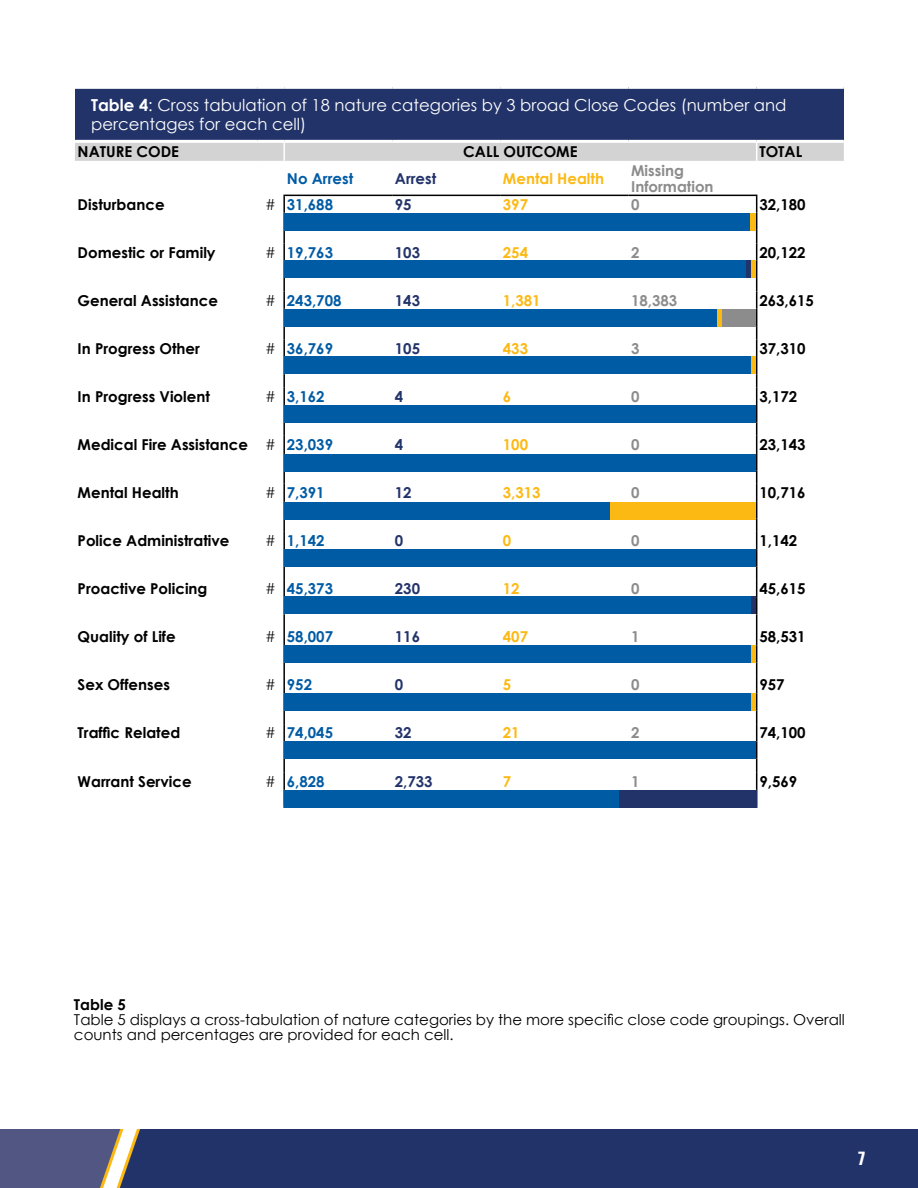
<style>
.page{position:relative;width:918px;height:1188px;background:#fff}
.page>*{position:absolute;margin:0;border:0;box-sizing:border-box;transform-origin:0 0}
.t1{font:16.5px/19.5px "Century Gothic";color:#fff}
.t2{font:700 16.5px "Oswald";color:#fff}
.t3{font:700 15px "Century Gothic";color:#000}
.t4{font:15px/15px "Century Gothic";color:#000}
.t5{font:700 15px "Century Gothic";color:#005ba5}
.t6{font:700 15px "Century Gothic";color:#fdb913}
.t7{font:700 15px "Century Gothic";color:#22336a}
.t8{font:700 15px/16.5px "Century Gothic";color:#8c8c8c}
.s1{font-weight:700}
.s2{font-weight:400;font-style:italic;color:#000}
.s3{font-weight:400;font-style:italic}
.s4{color:#005ba5}
</style>
<div class="page">
<div style="left:120px;top:1129px;width:798px;height:59px;background:#22336a"></div>
<div style="left:0;top:1129px;width:120px;height:59px;background:#525683"></div>
<svg style="left:100px;top:1129px;width:40px;height:59px"></svg>
<div style="left:75px;top:87px;width:769px;height:54px;background:#22336a"></div>
<hr style="left:75px;top:86px;width:182px;height:3px;background:#fff">
<hr style="left:257px;top:86px;width:27px;height:3px;background:#fff">
<hr style="left:284px;top:86px;width:108px;height:3px;background:#fff">
<hr style="left:392px;top:86px;width:108px;height:3px;background:#fff">
<hr style="left:500px;top:86px;width:128px;height:3px;background:#fff">
<hr style="left:628px;top:86px;width:129px;height:3px;background:#fff">
<hr style="left:757px;top:86px;width:87px;height:3px;background:#fff">
<hr style="left:75px;top:140px;width:182px;height:3px;background:#fff">
<hr style="left:257px;top:140px;width:27px;height:3px;background:#fff">
<hr style="left:284px;top:140px;width:108px;height:3px;background:#fff">
<hr style="left:392px;top:140px;width:108px;height:3px;background:#fff">
<hr style="left:500px;top:140px;width:128px;height:3px;background:#fff">
<hr style="left:628px;top:140px;width:129px;height:3px;background:#fff">
<hr style="left:757px;top:140px;width:87px;height:3px;background:#fff">
<svg style="left:283px;top:196px;width:2px;height:610px"></svg>
<svg style="left:756px;top:196px;width:1px;height:610px"></svg>
<hr style="left:283px;top:806px;width:109px;height:2px;background:#000">
<hr style="left:628px;top:806px;width:129px;height:2px;background:#000">
<div style="left:75px;top:142px;width:769px;height:19px;background:#d3d3d3"></div>
<hr style="left:283px;top:195px;width:109px;height:1px;background:#000">
<hr style="left:392px;top:195px;width:108px;height:1px;background:#000">
<hr style="left:500px;top:195px;width:128px;height:1px;background:#000">
<hr style="left:628px;top:195px;width:129px;height:1px;background:#000">
<div style="left:284px;top:213px;width:467px;height:17px;background:#005ba5"></div>
<div style="left:284px;top:261px;width:462px;height:17px;background:#005ba5"></div>
<div style="left:284px;top:310px;width:433px;height:17px;background:#005ba5"></div>
<div style="left:284px;top:357px;width:467px;height:17px;background:#005ba5"></div>
<div style="left:284px;top:406px;width:472px;height:17px;background:#005ba5"></div>
<div style="left:284px;top:455px;width:472px;height:17px;background:#005ba5"></div>
<div style="left:284px;top:502px;width:326px;height:17px;background:#005ba5"></div>
<div style="left:284px;top:549px;width:472px;height:18px;background:#005ba5"></div>
<div style="left:284px;top:597px;width:467px;height:17px;background:#005ba5"></div>
<div style="left:284px;top:646px;width:467px;height:17px;background:#005ba5"></div>
<div style="left:284px;top:693px;width:467px;height:17px;background:#005ba5"></div>
<div style="left:284px;top:742px;width:472px;height:17px;background:#005ba5"></div>
<div style="left:284px;top:791px;width:335px;height:17px;background:#005ba5"></div>
<div style="left:751px;top:213px;width:5px;height:17px;background:#fdb913"></div>
<div style="left:746px;top:261px;width:5px;height:17px;background:#22336a"></div>
<div style="left:751px;top:261px;width:5px;height:17px;background:#fdb913"></div>
<div style="left:717px;top:310px;width:5px;height:17px;background:#fdb913"></div>
<div style="left:722px;top:310px;width:34px;height:17px;background:#8c8c8c"></div>
<div style="left:751px;top:357px;width:5px;height:17px;background:#fdb913"></div>
<div style="left:610px;top:502px;width:146px;height:17px;background:#fdb913"></div>
<div style="left:751px;top:597px;width:5px;height:17px;background:#22336a"></div>
<div style="left:751px;top:646px;width:5px;height:17px;background:#fdb913"></div>
<div style="left:751px;top:693px;width:5px;height:17px;background:#fdb913"></div>
<div style="left:619px;top:791px;width:137px;height:17px;background:#22336a"></div>
<p class="t1" style="left:91px;top:95px;width:697px"><span class="s1">Table 4</span>: Cross tabulation of 18 nature categories by 3 broad Close Codes (number and percentages for each cell)</p>
<p class="t3" style="left:78px;top:140px;width:103px">NATURE CODE</p>
<p class="t3" style="left:463px;top:140px;width:116px">CALL OUTCOME</p>
<p class="t3" style="left:759px;top:140px;width:44px">TOTAL</p>
<p class="t5" style="left:287px;top:167px;width:68px">No Arrest</p>
<p class="t7" style="left:395px;top:167px;width:43px">Arrest</p>
<p class="t6" style="left:503px;top:167px;width:103px">Mental Health</p>
<p class="t8" style="left:631px;top:161px;width:84px">Missing<br>Information</p>
<p class="t3" style="left:78px;top:193px;width:89px">Disturbance</p>
<p class="t5" style="left:265px;top:193px;width:69px"><span class="s2">#</span> 31,688</p>
<p class="t7" style="left:395px;top:193px;width:18px">95</p>
<p class="t6" style="left:503px;top:193px;width:27px">397</p>
<p class="t8" style="left:631px;top:195px;width:10px">0</p>
<p class="t3" style="left:759px;top:193px;width:48px">32,180</p>
<p class="t3" style="left:78px;top:241px;width:139px">Domestic or Family</p>
<p class="t5" style="left:265px;top:241px;width:69px"><span class="s2">#</span> 19,763</p>
<p class="t7" style="left:395px;top:241px;width:27px">103</p>
<p class="t6" style="left:503px;top:241px;width:27px">254</p>
<p class="t8" style="left:631px;top:243px;width:10px">2</p>
<p class="t3" style="left:759px;top:241px;width:48px">20,122</p>
<p class="t3" style="left:78px;top:289px;width:142px">General Assistance</p>
<p class="t5" style="left:265px;top:289px;width:78px"><span class="s2">#</span> 243,708</p>
<p class="t7" style="left:395px;top:289px;width:27px">143</p>
<p class="t6" style="left:503px;top:289px;width:39px">1,381</p>
<p class="t8" style="left:631px;top:291px;width:48px">18,383</p>
<p class="t3" style="left:759px;top:289px;width:56px">263,615</p>
<p class="t3" style="left:78px;top:337px;width:124px">In Progress Other</p>
<p class="t5" style="left:265px;top:337px;width:69px"><span class="s2">#</span> 36,769</p>
<p class="t7" style="left:395px;top:337px;width:27px">105</p>
<p class="t6" style="left:503px;top:337px;width:27px">433</p>
<p class="t8" style="left:631px;top:340px;width:10px">3</p>
<p class="t3" style="left:759px;top:337px;width:48px">37,310</p>
<p class="t3" style="left:78px;top:385px;width:134px">In Progress Violent</p>
<p class="t5" style="left:265px;top:385px;width:61px"><span class="s2">#</span> 3,162</p>
<p class="t7" style="left:395px;top:385px;width:10px">4</p>
<p class="t6" style="left:503px;top:385px;width:10px">6</p>
<p class="t8" style="left:631px;top:388px;width:10px">0</p>
<p class="t3" style="left:759px;top:385px;width:39px">3,172</p>
<p class="t3" style="left:78px;top:433px;width:257px">Medical Fire Assistance <span class="s3">#</span> <span class="s4">23,039</span></p>
<p class="t7" style="left:395px;top:433px;width:10px">4</p>
<p class="t6" style="left:503px;top:433px;width:27px">100</p>
<p class="t8" style="left:631px;top:436px;width:10px">0</p>
<p class="t3" style="left:759px;top:433px;width:48px">23,143</p>
<p class="t3" style="left:78px;top:481px;width:103px">Mental Health</p>
<p class="t5" style="left:265px;top:481px;width:61px"><span class="s2">#</span> 7,391</p>
<p class="t7" style="left:395px;top:481px;width:18px">12</p>
<p class="t6" style="left:503px;top:481px;width:39px">3,313</p>
<p class="t8" style="left:631px;top:484px;width:10px">0</p>
<p class="t3" style="left:759px;top:481px;width:48px">10,716</p>
<p class="t3" style="left:78px;top:529px;width:153px">Police Administrative</p>
<p class="t5" style="left:265px;top:529px;width:61px"><span class="s2">#</span> 1,142</p>
<p class="t7" style="left:395px;top:529px;width:10px">0</p>
<p class="t6" style="left:503px;top:529px;width:10px">0</p>
<p class="t8" style="left:631px;top:532px;width:10px">0</p>
<p class="t3" style="left:759px;top:529px;width:39px">1,142</p>
<p class="t3" style="left:78px;top:577px;width:131px">Proactive Policing</p>
<p class="t5" style="left:265px;top:577px;width:69px"><span class="s2">#</span> 45,373</p>
<p class="t7" style="left:395px;top:577px;width:27px">230</p>
<p class="t6" style="left:503px;top:577px;width:18px">12</p>
<p class="t8" style="left:631px;top:580px;width:10px">0</p>
<p class="t3" style="left:759px;top:577px;width:48px">45,615</p>
<p class="t3" style="left:78px;top:625px;width:100px">Quality of Life</p>
<p class="t5" style="left:265px;top:625px;width:69px"><span class="s2">#</span> 58,007</p>
<p class="t7" style="left:395px;top:625px;width:27px">116</p>
<p class="t6" style="left:503px;top:625px;width:27px">407</p>
<p class="t8" style="left:631px;top:628px;width:10px">1</p>
<p class="t3" style="left:759px;top:625px;width:48px">58,531</p>
<p class="t3" style="left:78px;top:673px;width:94px">Sex Offenses</p>
<p class="t5" style="left:265px;top:673px;width:48px"><span class="s2">#</span> 952</p>
<p class="t7" style="left:395px;top:673px;width:10px">0</p>
<p class="t6" style="left:503px;top:673px;width:10px">5</p>
<p class="t8" style="left:631px;top:676px;width:10px">0</p>
<p class="t3" style="left:759px;top:673px;width:27px">957</p>
<p class="t3" style="left:78px;top:722px;width:104px">Traffic Related</p>
<p class="t5" style="left:265px;top:722px;width:69px"><span class="s2">#</span> 74,045</p>
<p class="t7" style="left:395px;top:722px;width:18px">32</p>
<p class="t6" style="left:503px;top:722px;width:18px">21</p>
<p class="t8" style="left:631px;top:724px;width:10px">2</p>
<p class="t3" style="left:759px;top:722px;width:48px">74,100</p>
<p class="t3" style="left:78px;top:770px;width:115px">Warrant Service</p>
<p class="t5" style="left:265px;top:770px;width:61px"><span class="s2">#</span> 6,828</p>
<p class="t7" style="left:395px;top:770px;width:39px">2,733</p>
<p class="t6" style="left:503px;top:770px;width:10px">7</p>
<p class="t8" style="left:631px;top:772px;width:10px">1</p>
<p class="t3" style="left:759px;top:770px;width:39px">9,569</p>
<p class="t3" style="left:74px;top:993px;width:53px">Table 5</p>
<p class="t4" style="left:74px;top:1012px;width:772px">Table 5 displays a cross-tabulation of nature categories by the more specific close code groupings. Overall counts and percentages are provided for each cell.</p>
<p class="t2" style="left:858px;top:1149px;width:9px">7</p>
</div>
